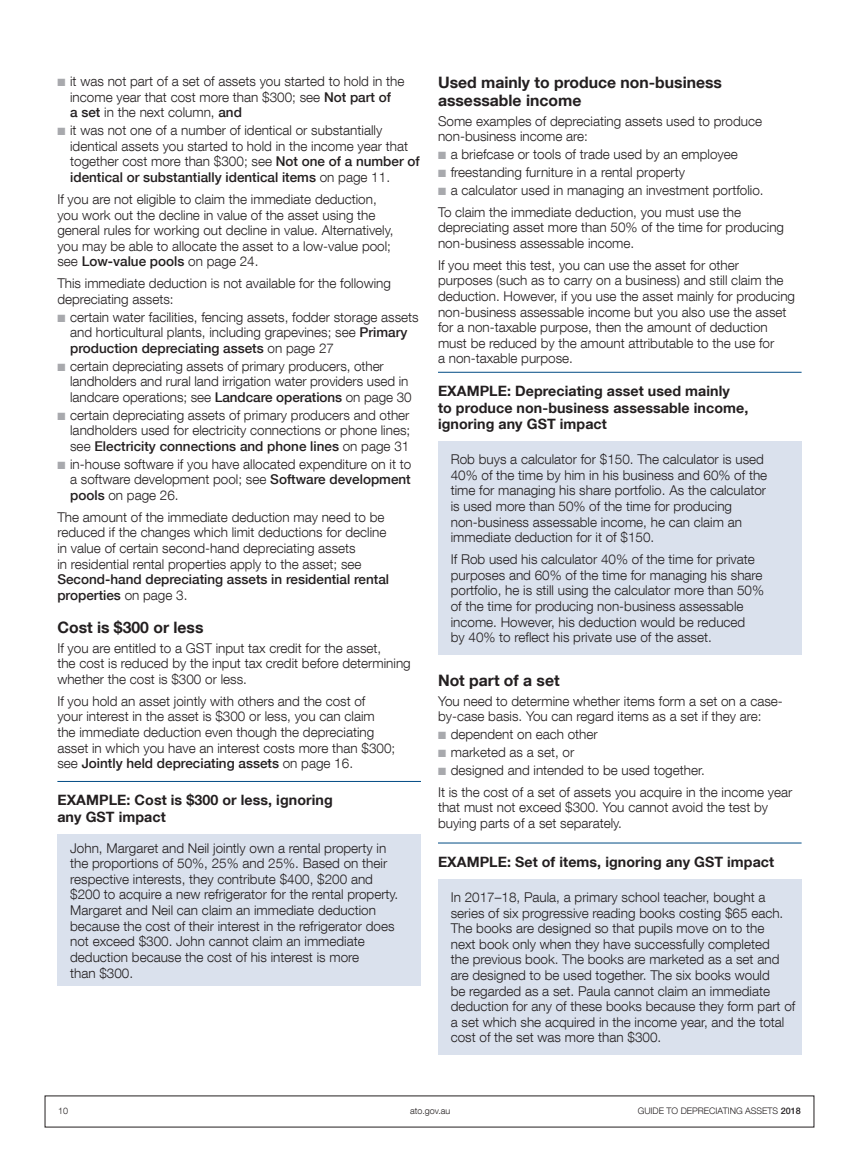
<style>
.page{position:relative;width:859px;height:1170px;background:#fff}
.page>*{position:absolute;margin:0;border:0;box-sizing:border-box;transform-origin:0 0}
._02_Subhead_2{font:700 15.75px/18px "Helvetica Neue LT Com";color:#231f20}
._03_eg_head{font:700 14.25px/16.5px "Helvetica Neue LT Com";letter-spacing:.005em;color:#231f20}
._01_Body{font:300 13.5px/15.6px "Helvetica Neue LT Com";color:#231f20}
._01_Bullet_1{font:300 13.5px/15.6px "Helvetica Neue LT Com";color:#231f20}
._01_Bullet_1_space_a{font:300 13.5px/15.6px "Helvetica Neue LT Com";color:#231f20}
._01_Body_no_space_af{font:300 13.5px/15.6px "Helvetica Neue LT Com";color:#231f20}
._01_Body_extra_space{font:300 13.5px/15.6px "Helvetica Neue LT Com";color:#231f20}
.t1{font:300 9px "Helvetica Neue LT Com";color:#231f20}
.s1{color:#a8a9ad}
.s2{font-weight:500}
</style>
<div class="page">
<div style="left:57px;top:834px;width:364px;height:151px;background:#dae1ed"></div>
<hr style="left:57px;top:781px;width:364px;height:1px;background:#004b84">
<div style="left:438px;top:442px;width:363px;height:213px;background:#dae1ed"></div>
<hr style="left:438px;top:372px;width:363px;height:1px;background:#004b84">
<div style="left:438px;top:879px;width:363px;height:176px;background:#dae1ed"></div>
<hr style="left:438px;top:842px;width:363px;height:1px;background:#004b84">
<p class="_01_Bullet_1" style="left:70px;top:73px;width:336px;text-indent:-13px"><span class="s1">■</span> it was not part of a set of assets you started to hold in the income year that cost more than $300; see <span class="s2">Not part of<br>a set</span> in the next column, <span class="s2">and</span></p>
<p class="_01_Bullet_1_space_a" style="left:70px;top:122px;width:351px;text-indent:-13px"><span class="s1">■</span> it was not one of a number of identical or substantially identical assets you started to hold in the income year that together cost more than $300; see <span class="s2">Not one of a number of identical or substantially identical items</span> on page 11.</p>
<p class="_01_Body" style="left:57px;top:191px;width:338px">If you are not eligible to claim the immediate deduction, you work out the decline in value of the asset using the general rules for working out decline in value. Alternatively, you may be able to allocate the asset to a low-value pool; see <span class="s2">Low‑value pools</span> on page 24.</p>
<p class="_01_Body_no_space_af" style="left:57px;top:275px;width:335px">This immediate deduction is not available for the following depreciating assets:</p>
<p class="_01_Bullet_1" style="left:70px;top:309px;width:350px;text-indent:-13px"><span class="s1">■</span> certain water facilities, fencing assets, fodder storage assets and horticultural plants, including grapevines; see <span class="s2">Primary production depreciating assets</span> on page 27</p>
<p class="_01_Bullet_1" style="left:70px;top:358px;width:343px;text-indent:-13px"><span class="s1">■</span> certain depreciating assets of primary producers, other landholders and rural land irrigation water providers used in landcare operations; see <span class="s2">Landcare operations</span> on page 30</p>
<p class="_01_Bullet_1" style="left:70px;top:407px;width:342px;text-align:justify;text-indent:-13px"><span class="s1">■</span> certain depreciating assets of primary producers and other landholders used for electricity connections or phone lines; see <span class="s2">Electricity connections and phone lines</span> on page 31</p>
<p class="_01_Bullet_1_space_a" style="left:70px;top:455px;width:343px;text-align:justify;text-indent:-13px"><span class="s1">■</span> in-house software if you have allocated expenditure on it to a software development pool; see <span class="s2">Software development pools</span> on page 26.</p>
<p class="_01_Body" style="left:57px;top:509px;width:333px">The amount of the immediate deduction may need to be reduced if the changes which limit deductions for decline in value of certain second-hand depreciating assets<br>in residential rental properties apply to the asset; see <span class="s2">Second-hand depreciating assets in residential rental properties</span> on page 3.</p>
<p class="_02_Subhead_2" style="left:57px;top:617px;width:148px">Cost is $300 or less</p>
<p class="_01_Body" style="left:57px;top:639px;width:355px">If you are entitled to a GST input tax credit for the asset,<br>the cost is reduced by the input tax credit before determining whether the cost is $300 or less.</p>
<p class="_01_Body_extra_space" style="left:57px;top:693px;width:339px">If you hold an asset jointly with others and the cost of<br>your interest in the asset is $300 or less, you can claim the immediate deduction even though the depreciating asset in which you have an interest costs more than $300; see <span class="s2">Jointly held depreciating assets</span> on page 16.</p>
<p class="_03_eg_head" style="left:57px;top:791px;width:277px">EXAMPLE: Cost is $300 or less, ignoring any GST impact</p>
<p class="_01_Body" style="left:70px;top:839px;width:330px">John, Margaret and Neil jointly own a rental property in the proportions of 50%, 25% and 25%. Based on their respective interests, they contribute $400, $200 and $200 to acquire a new refrigerator for the rental property.<br>Margaret and Neil can claim an immediate deduction because the cost of their interest in the refrigerator does not exceed $300. John cannot claim an immediate deduction because the cost of his interest is more<br>than $300.</p>
<p class="_02_Subhead_2" style="left:438px;top:73px;width:286px">Used mainly to produce non-business assessable income</p>
<p class="_01_Body_no_space_af" style="left:438px;top:113px;width:326px">Some examples of depreciating assets used to produce non‑business income are:</p>
<p class="_01_Bullet_1" style="left:438px;top:146px;width:301px"><span class="s1">■</span> a briefcase or tools of trade used by an employee</p>
<p class="_01_Bullet_1" style="left:438px;top:164px;width:249px"><span class="s1">■</span> freestanding furniture in a rental property</p>
<p class="_01_Bullet_1_space_a" style="left:438px;top:182px;width:327px"><span class="s1">■</span> a calculator used in managing an investment portfolio.</p>
<p class="_01_Body" style="left:438px;top:204px;width:348px">To claim the immediate deduction, you must use the depreciating asset more than 50% of the time for producing non-business assessable income.</p>
<p class="_01_Body" style="left:438px;top:257px;width:359px">If you meet this test, you can use the asset for other purposes (such as to carry on a business) and still claim the deduction. However, if you use the asset mainly for producing non‑business assessable income but you also use the asset for a non-taxable purpose, then the amount of deduction must be reduced by the amount attributable to the use for<br>a non‑taxable purpose.</p>
<p class="_03_eg_head" style="left:438px;top:382px;width:312px">EXAMPLE: Depreciating asset used mainly<br>to produce non-business assessable income, ignoring any GST impact</p>
<p class="_01_Body" style="left:451px;top:451px;width:318px">Rob buys a calculator for $150. The calculator is used 40% of the time by him in his business and 60% of the time for managing his share portfolio. As the calculator is used more than 50% of the time for producing non‑business assessable income, he can claim an immediate deduction for it of $150.</p>
<p class="_01_Body" style="left:451px;top:551px;width:315px">If Rob used his calculator 40% of the time for private purposes and 60% of the time for managing his share portfolio, he is still using the calculator more than 50% of the time for producing non-business assessable income. However, his deduction would be reduced<br>by 40% to reflect his private use of the asset.</p>
<p class="_02_Subhead_2" style="left:438px;top:670px;width:123px">Not part of a set</p>
<p class="_01_Body_no_space_af" style="left:438px;top:692px;width:345px">You need to determine whether items form a set on a case&shy;by-case basis. You can regard items as a set if they are:</p>
<p class="_01_Bullet_1" style="left:438px;top:726px;width:161px"><span class="s1">■</span> dependent on each other</p>
<p class="_01_Bullet_1" style="left:438px;top:743px;width:138px"><span class="s1">■</span> marketed as a set, or</p>
<p class="_01_Bullet_1_space_a" style="left:438px;top:761px;width:268px"><span class="s1">■</span> designed and intended to be used together.</p>
<p class="_01_Body" style="left:438px;top:783px;width:356px">It is the cost of a set of assets you acquire in the income year that must not exceed $300. You cannot avoid the test by buying parts of a set separately.</p>
<p class="_03_eg_head" style="left:438px;top:853px;width:338px">EXAMPLE: Set of items, ignoring any GST impact</p>
<p class="_01_Body" style="left:451px;top:889px;width:346px">In 2017–18, Paula, a primary school teacher, bought a series of six progressive reading books costing $65 each.<br>The books are designed so that pupils move on to the<br>next book only when they have successfully completed<br>the previous book. The books are marketed as a set and are designed to be used together. The six books would<br>be regarded as a set. Paula cannot claim an immediate deduction for any of these books because they form part of a set which she acquired in the income year, and the total cost of the set was more than $300.</p>
<p class="t1" style="left:58px;top:1104px;width:12px">10</p>
<p class="t1" style="left:410px;top:1104px;width:42px">ato.gov.au</p>
<p class="t1" style="left:638px;top:1104px;width:164px">GUIDE TO DEPRECIATING ASSETS <span class="s2">2018</span></p>
</div>
